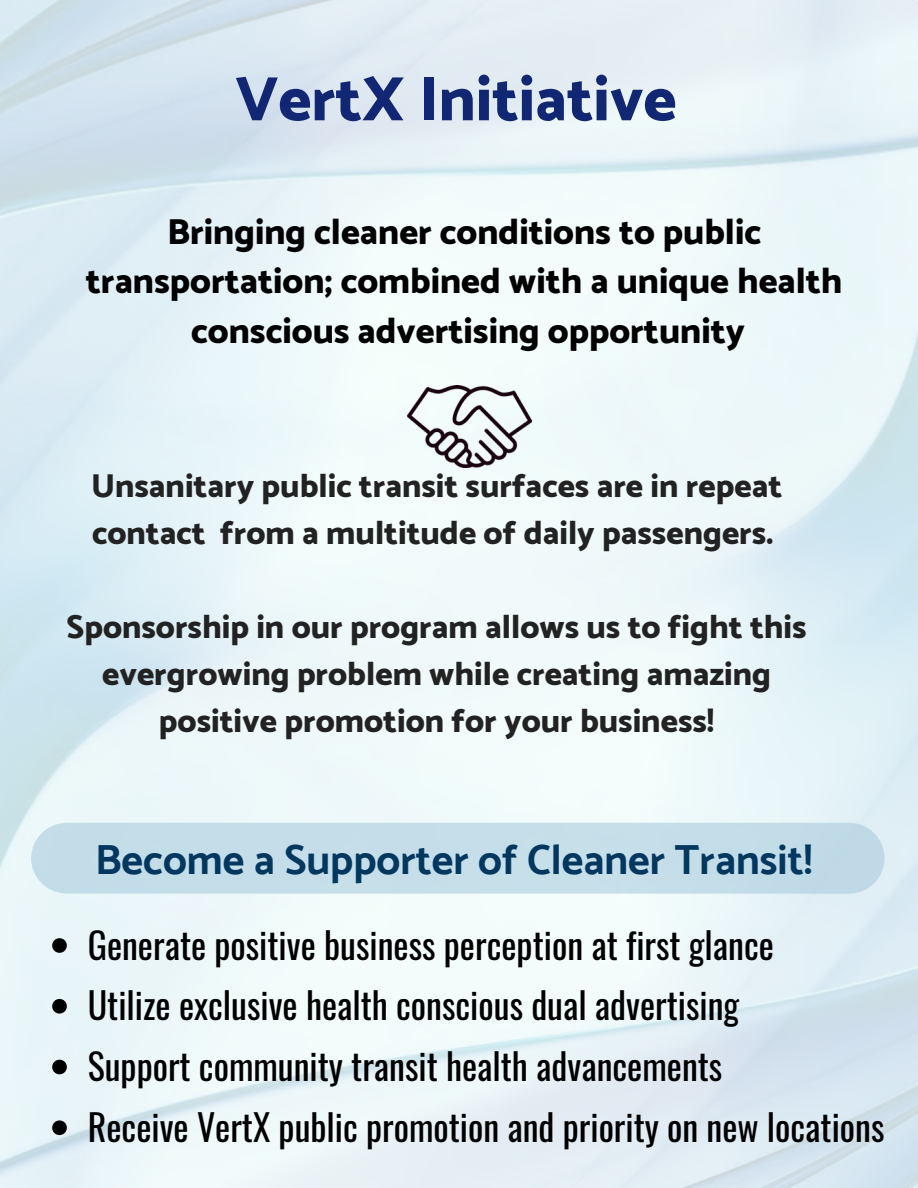
<style>
.page{position:relative;width:918px;height:1188px;background:#fff}
.page>*{position:absolute;margin:0;border:0;box-sizing:border-box;transform-origin:0 0}
.t1{font:800 63px "Catamaran";color:#112774}
.t2{font:700 42px "Catamaran";color:#023860}
.t3{font:36px/60.8px "Oswald";color:#000}
.t4{font:800 36px/49.5px "Catamaran";color:#000;text-align:center}
.t5{font:800 33px/47.2px "Catamaran";color:#222}
</style>
<div class="page">
<svg style="left:246px;top:1148px;width:266px;height:40px;background:#e8f1f5"></svg>
<svg style="left:601px;top:1143px;width:272px;height:45px;background:#dbe8f0"></svg>
<img style="left:407px;top:385px;width:125px;height:83px">
<svg style="left:52px;top:938px;width:15px;height:15px"></svg>
<svg style="left:52px;top:999px;width:15px;height:15px"></svg>
<svg style="left:52px;top:1060px;width:15px;height:14px"></svg>
<svg style="left:52px;top:1120px;width:15px;height:15px"></svg>
<div style="left:31px;top:823px;width:854px;height:71px;background:#c5dde9;border-radius:35px"></div>
<h1 class="t1" style="left:235px;top:62px;width:443px">VertX Initiative</h1>
<p class="t4" style="left:86px;top:206px;width:758px">Bringing cleaner conditions to public transportation; combined with a unique health conscious advertising opportunity</p>
<p class="t5" style="left:91px;top:462px;width:693px">Unsanitary public transit surfaces are in repeat contact from a multitude of daily passengers.</p>
<p class="t5" style="left:67px;top:603px;width:741px;text-align:center">Sponsorship in our program allows us to fight this evergrowing problem while creating amazing positive promotion for your business!</p>
<p class="t2" style="left:95px;top:835px;width:719px">Become a Supporter of Cleaner Transit!</p>
<p class="t3" style="left:88px;top:913px;width:798px">Generate positive business perception at first glance<br>Utilize exclusive health conscious dual advertising<br>Support community transit health advancements<br>Receive VertX public promotion and priority on new locations</p>
</div>
